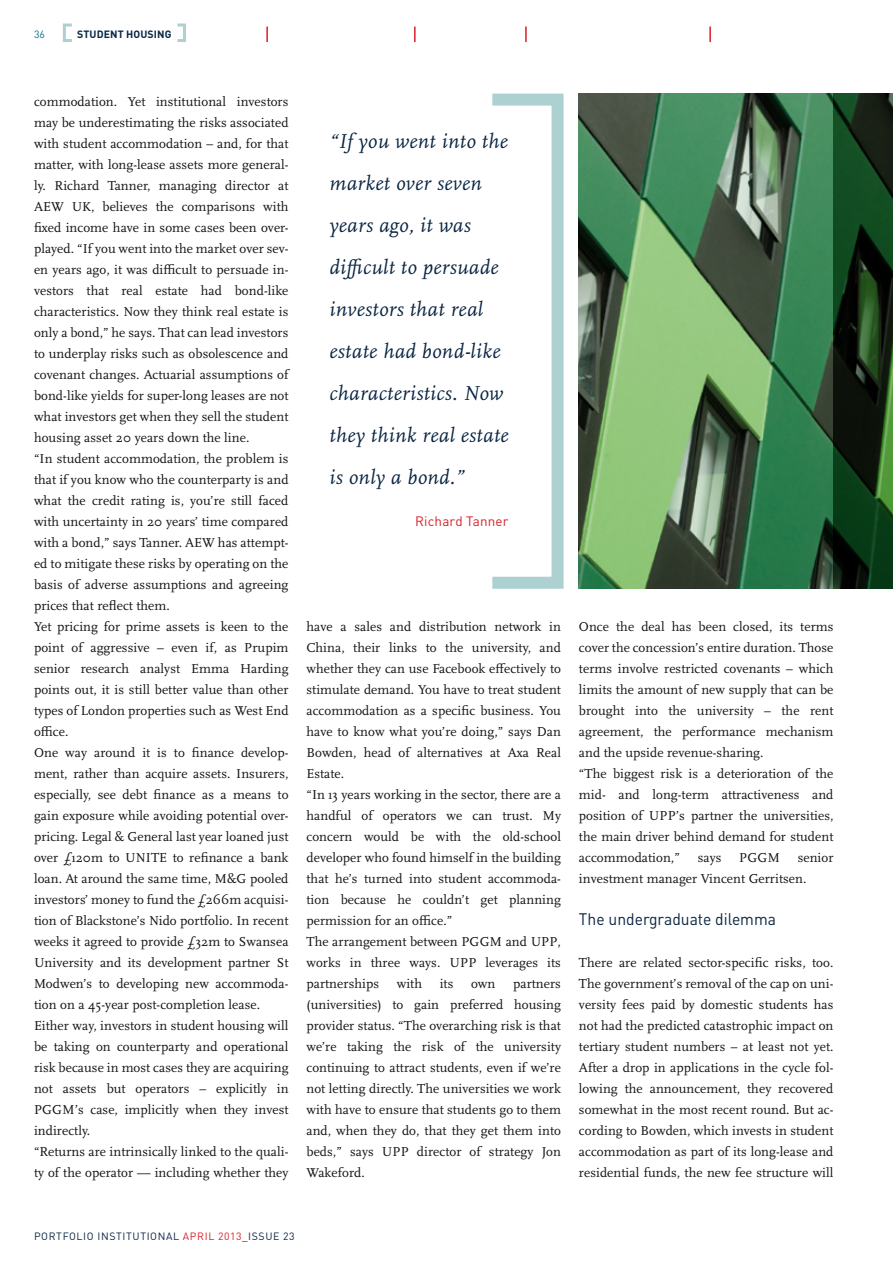
<style>
.page{position:relative;width:893px;height:1263px;background:#fff}
.page>*{position:absolute;margin:0;border:0;box-sizing:border-box;transform-origin:0 0}
.t1{font:italic 21px/42px "Scala OT";letter-spacing:.02em;color:#0a2643}
.t2{font:16.5px "DINOT";color:#0a2643;scale:.95 1}
.t3{font:13.5px/21px "Scala OT";letter-spacing:.005em;color:#121212}
.t4{font:13.5px "DINOT";letter-spacing:.01em;color:#d81f27}
.t5{font:10.5px "DINOT";letter-spacing:.06em;color:#0a2643}
.t6{font:700 10.5px "DINOT";letter-spacing:.01em;color:#0a2643}
.t7{font:10.5px "DINOT";color:#00738f}
.s1{color:#d81f27}
</style>
<div class="page">
<div style="left:63px;top:24px;width:10px;height:18px;border:3px solid #acd1d0"></div>
<div style="left:176px;top:24px;width:10px;height:18px;border:3px solid #acd1d0"></div>
<svg style="left:266px;top:27px;width:2px;height:15px"></svg>
<svg style="left:414px;top:27px;width:2px;height:15px"></svg>
<svg style="left:525px;top:27px;width:2px;height:15px"></svg>
<svg style="left:709px;top:27px;width:2px;height:15px"></svg>
<div style="left:486px;top:94px;width:78px;height:495px;border:12px solid #acd1d0"></div>
<img style="left:579px;top:93px;width:254px;height:495px">
<img style="left:833px;top:93px;width:60px;height:495px">
<p class="t7" style="left:34px;top:27px;width:12px">36</p>
<p class="t6" style="left:77px;top:27px;width:96px">STUDENT HOUSING</p>
<p class="t3" style="left:34px;top:91px;width:256px">commodation. Yet institutional investors may be underestimating the risks associated with student accommodation – and, for that matter, with long-lease assets more general&shy;ly. Richard Tanner, managing director at AEW UK, believes the comparisons with fixed income have in some cases been over&shy;played. “If you went into the market over sev&shy;en years ago, it was difficult to persuade in&shy;vestors that real estate had bond-like characteristics. Now they think real estate is only a bond,” he says. That can lead investors to underplay risks such as obsolescence and covenant changes. Actuarial assumptions of bond-like yields for super-long leases are not what investors get when they sell the student housing asset 20 years down the line.<br>“In student accommodation, the problem is that if you know who the counterparty is and what the credit rating is, you’re still faced with uncertainty in 20 years’ time compared with a bond,” says Tanner. AEW has attempt&shy;ed to mitigate these risks by operating on the basis of adverse assumptions and agreeing prices that reflect them.<br>Yet pricing for prime assets is keen to the point of aggressive – even if, as Prupim senior research analyst Emma Harding points out, it is still better value than other types of London properties such as West End office.<br>One way around it is to finance develop&shy;ment, rather than acquire assets. Insurers, especially, see debt finance as a means to gain exposure while avoiding potential over&shy;pricing. Legal &amp; General last year loaned just over £120m to UNITE to refinance a bank loan. At around the same time, M&amp;G pooled investors’ money to fund the £266m acquisi&shy;tion of Blackstone’s Nido portfolio. In recent weeks it agreed to provide £32m to Swansea University and its development partner St Modwen’s to developing new accommoda&shy;tion on a 45-year post-completion lease.<br>Either way, investors in student housing will be taking on counterparty and operational risk because in most cases they are acquiring not assets but operators – explicitly in PGGM’s case, implicitly when they invest indirectly.<br>“Returns are intrinsically linked to the quali&shy;ty of the operator — including whether they</p>
<h1 class="t1" style="left:330px;top:120px;width:181px">“If you went into the market over seven years ago, it was difficult to persuade investors that real estate had bond-like characteristics. Now they think real estate is only a bond.”</h1>
<p class="t4" style="left:415px;top:512px;width:95px">Richard Tanner</p>
<p class="t3" style="left:306px;top:616px;width:256px">have a sales and distribution network in China, their links to the university, and whether they can use Facebook effectively to stimulate demand. You have to treat student accommodation as a specific business. You have to know what you’re doing,” says Dan Bowden, head of alternatives at Axa Real Estate.<br>“In 13 years working in the sector, there are a handful of operators we can trust. My concern would be with the old-school developer who found himself in the building that he’s turned into student accommoda&shy;tion because he couldn’t get planning permission for an office.”<br>The arrangement between PGGM and UPP, works in three ways. UPP leverages its partnerships</p>
<p class="t3" style="left:397px;top:973px;width:27px">with</p>
<p class="t3" style="left:440px;top:973px;width:15px">its</p>
<p class="t3" style="left:471px;top:973px;width:26px">own</p>
<p class="t3" style="left:306px;top:973px;width:256px;text-align:justify;text-indent:207px">partners (universities) to gain preferred housing provider status. “The overarching risk is that we’re taking the risk of the university continuing to attract students, even if we’re not letting directly. The universities we work with have to ensure that students go to them and, when they do, that they get them into beds,” says UPP director of strategy Jon Wakeford.</p>
<p class="t3" style="left:579px;top:616px;width:256px">Once the deal has been closed, its terms cover the concession’s entire duration. Those terms involve restricted covenants – which limits the amount of new supply that can be brought into the university – the rent agreement, the performance mechanism and the upside revenue-sharing.<br>“The biggest risk is a deterioration of the mid- and long-term attractiveness and position of UPP’s partner the universities, the main driver behind demand for student accommodation,”</p>
<p class="t3" style="left:579px;top:848px;width:256px;text-indent:219px">senior investment manager Vincent Gerritsen.</p>
<p class="t2" style="left:579px;top:907px;width:209px">The undergraduate dilemma</p>
<p class="t3" style="left:579px;top:952px;width:256px;text-align:justify">There are related sector-specific risks, too.<br>The government’s removal of the cap on uni&shy;versity fees paid by domestic students has not had the predicted catastrophic impact on tertiary student numbers – at least not yet.<br>After a drop in applications in the cycle fol&shy;lowing the announcement, they recovered somewhat in the most recent round. But ac&shy;cording to Bowden, which invests in student accommodation as part of its long-lease and residential funds, the new fee structure will</p>
<p class="t3" style="left:698px;top:848px;width:25px">says</p>
<p class="t3" style="left:739px;top:848px;width:42px">PGGM</p>
<p class="t5" style="left:34px;top:1229px;width:221px">PORTFOLIO INSTITUTIONaL <span class="s1">APRIL 2013</span>_issu</p>
<p class="t5" style="left:273px;top:1229px;width:23px">e 23</p>
</div>
